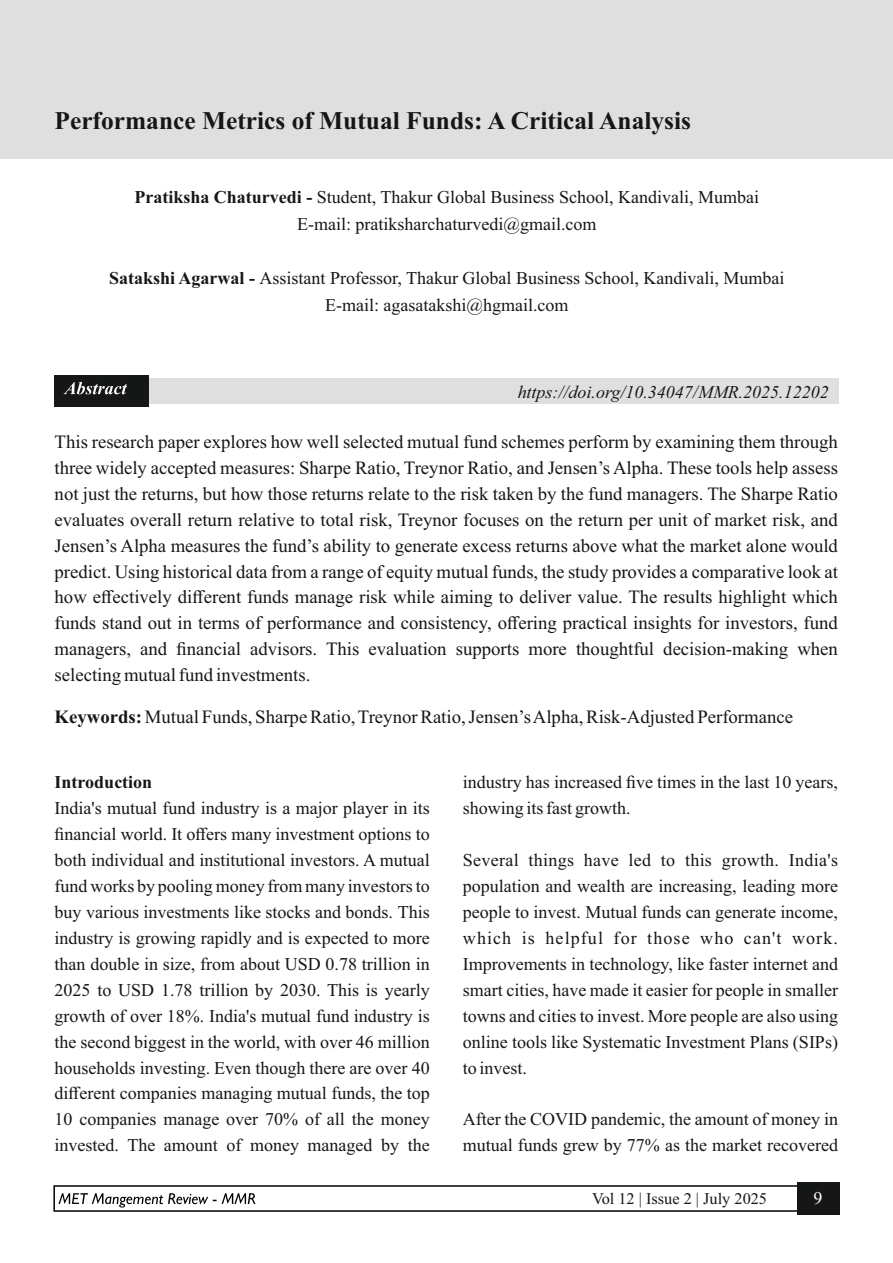
<style>
.page{position:relative;width:893px;height:1263px;background:#fff}
.page>*{position:absolute;margin:0;border:0;box-sizing:border-box;transform-origin:0 0}
.t1{font:25.5px "Times New Rom B";color:#151616}
.t2{font:18.75px/26px "Times New Roman";color:#151616;text-align:justify}
.t3{font:18px/26px "Times New Roman";color:#151616;text-align:center}
.t4{font:italic 18px "Times New Roman";color:#151616}
.t5{font:700 18px "Times New Roman";color:#151616}
.t6{font:18px "Times New Roman";color:#fff}
.t7{font:16.35px "Times New Roman";color:#151616}
.s1{font-weight:700}
</style>
<div class="page">
<div style="left:53px;top:1185px;width:787px;height:27px;border:2px solid #000"></div>
<svg style="left:58px;top:1193px;width:197px;height:14px"></svg>
<div style="left:0;top:0;width:893px;height:158px;background:#dfdfdf"></div>
<div style="left:54px;top:379px;width:785px;height:25px;background:#dfdfdf"></div>
<div style="left:54px;top:375px;width:95px;height:32px;background:#151616"></div>
<svg style="left:64px;top:382px;width:63px;height:12px"></svg>
<div style="left:798px;top:1182px;width:42px;height:33px;background:#151616"></div>
<h1 class="t1" style="left:55px;top:112px;width:638px">Performance Metrics of Mutual Funds: A Critical Analysis</h1>
<p class="t3" style="left:134px;top:185px;width:626px;line-height:27px"><span class="s1">Pratiksha Chaturvedi -</span> Student, Thakur Global Business School, Kandivali, Mumbai<br>E-mail: pratiksharchaturvedi@gmail.com</p>
<p class="t3" style="left:109px;top:266px;width:677px;line-height:27px"><span class="s1">Satakshi Agarwal -</span> Assistant Professor, Thakur Global Business School, Kandivali, Mumbai<br>E-mail: agasatakshi@hgmail.com</p>
<p class="t4" style="left:518px;top:385px;width:313px">https://doi.org/10.34047/MMR.2025.12202</p>
<p class="t2" style="left:55px;top:430px;width:785px">This research paper explores how well selected mutual fund schemes perform by examining them through three widely accepted measures: Sharpe Ratio, Treynor Ratio, and Jensen’s Alpha. These tools help assess not just the returns, but how those returns relate to the risk taken by the fund managers. The Sharpe Ratio evaluates overall return relative to total risk, Treynor focuses on the return per unit of market risk, and Jensen’s Alpha measures the fund’s ability to generate excess returns above what the market alone would predict. Using historical data from a range of equity mutual funds, the study provides a comparative look at how effectively different funds manage risk while aiming to deliver value. The results highlight which funds stand out in terms of performance and consistency, offering practical insights for investors, fund managers, and financial advisors. This evaluation supports more thoughtful decision-making when selecting mutual fund investments.</p>
<p class="t2" style="left:55px;top:705px;width:740px"><span class="s1">Keywords:</span> Mutual Funds, Sharpe Ratio, Treynor Ratio, Jensen’s Alpha, Risk-Adjusted Performance</p>
<p class="t5" style="left:55px;top:776px;width:99px">Introduction</p>
<p class="t3" style="left:55px;top:797px;width:377px;text-align:justify">India's mutual fund industry is a major player in its financial world. It offers many investment options to both individual and institutional investors. A mutual fund works by pooling money from many investors to buy various investments like stocks and bonds. This industry is growing rapidly and is expected to more than double in size, from about USD 0.78 trillion in 2025 to USD 1.78 trillion by 2030. This is yearly growth of over 18%. India's mutual fund industry is the second biggest in the world, with over 46 million households investing. Even though there are over 40 different companies managing mutual funds, the top 10 companies manage over 70% of all the money invested. The amount of money managed by the</p>
<p class="t3" style="left:463px;top:771px;width:377px;text-align:left">industry has increased five times in the last 10 years, showing its fast growth.</p>
<p class="t3" style="left:463px;top:849px;width:377px;text-align:justify">Several things have led to this growth. India's population and wealth are increasing, leading more people to invest. Mutual funds can generate income, which is helpful for those who can't work.<br>Improvements in technology, like faster internet and smart cities, have made it easier for people in smaller towns and cities to invest. More people are also using online tools like Systematic Investment Plans (SIPs) to invest.</p>
<p class="t3" style="left:463px;top:1108px;width:377px;text-align:left">After the COVID pandemic, the amount of money in mutual funds grew by 77% as the market recovered</p>
<p class="t7" style="left:592px;top:1193px;width:177px">Vol 12 | Issue 2 | July 2025</p>
<p class="t6" style="left:814px;top:1192px;width:10px">9</p>
</div>
